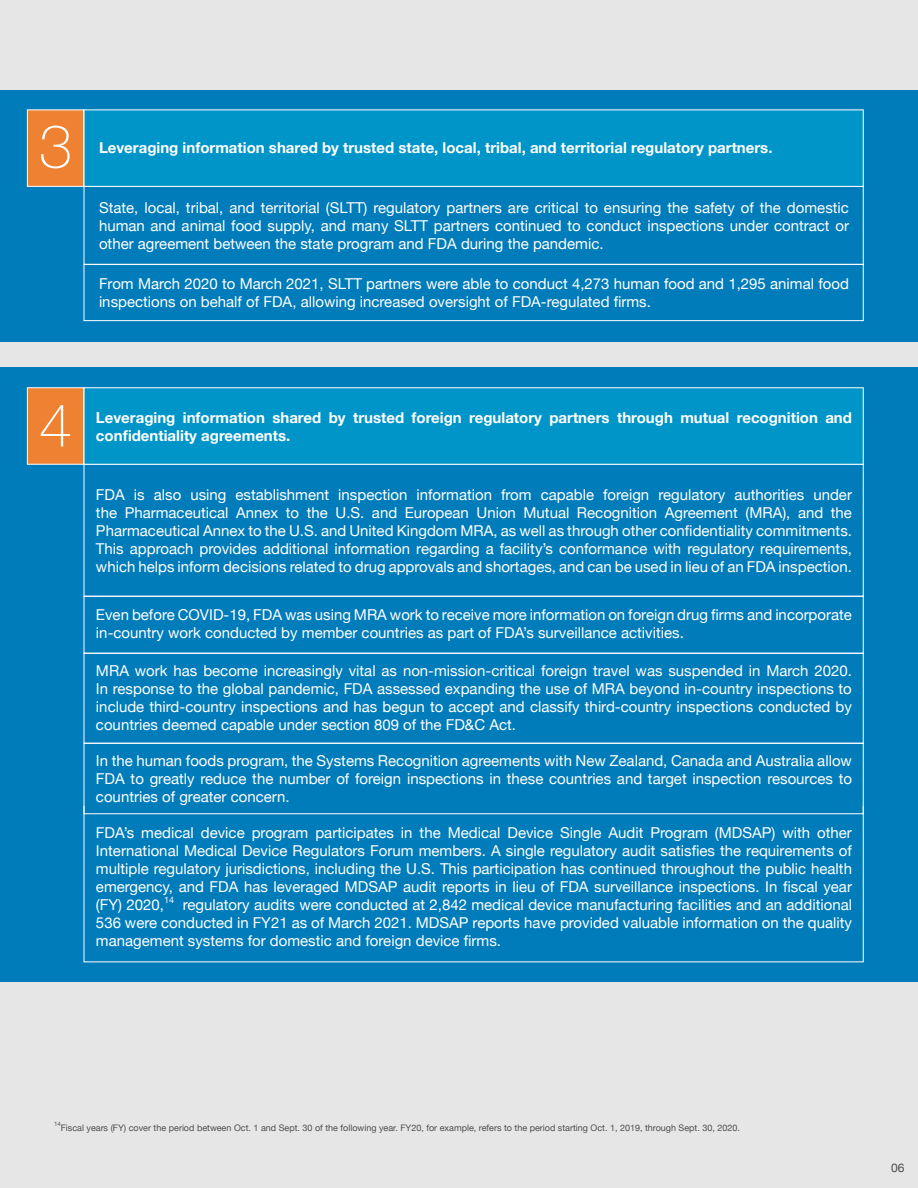
<style>
.page{position:relative;width:918px;height:1188px;background:#e6e6e6}
.page>*{position:absolute;margin:0;border:0;box-sizing:border-box;transform-origin:0 0}
.t1{font:100 60px "Helvetica Neue";color:#fff}
.t2{font:15px/18px "Helvetica Neue";color:#fff;text-align:justify}
.t3{font:700 15px/18px "Helvetica Neue";color:#fff}
.t4{font:12px "Helvetica Neue";color:#4d4d4d}
.t5{font:9px "Helvetica Neue";color:#4d4d4d}
.t6{font:9px "Helvetica Neue";color:#fff}
.t7{font:6px "Helvetica Neue";color:#4d4d4d}
</style>
<div class="page">
<div style="left:0;top:90px;width:918px;height:252px;background:#007cba"></div>
<div style="left:84px;top:110px;width:780px;height:77px;background:#0095c8;border:1px solid #fff"></div>
<div style="left:27px;top:110px;width:57px;height:77px;background:#ef8232;border:1px solid #fff"></div>
<div style="left:84px;top:264px;width:780px;height:57px;border:1px solid #fff"></div>
<div style="left:0;top:368px;width:918px;height:614px;background:#007cba"></div>
<div style="left:84px;top:387px;width:780px;height:78px;background:#0095c8;border:1px solid #fff"></div>
<div style="left:27px;top:387px;width:57px;height:78px;background:#ef8232;border:1px solid #fff"></div>
<div style="left:84px;top:596px;width:780px;height:58px;border:1px solid #fff"></div>
<div style="left:84px;top:653px;width:780px;height:91px;border:1px solid #fff"></div>
<div style="left:84px;top:743px;width:780px;height:71px;border:1px solid #fff"></div>
<p class="t1" style="left:39px;top:101px;width:35px">3</p>
<p class="t3" style="left:99px;top:139px;width:675px">Leveraging information shared by trusted state, local, tribal, and territorial regulatory partners.</p>
<p class="t2" style="left:99px;top:199px;width:752px">State, local, tribal, and territorial (SLTT) regulatory partners are critical to ensuring the safety of the domestic human and animal food supply, and many SLTT partners continued to conduct inspections under contract or other agreement between the state program and FDA during the pandemic.</p>
<p class="t2" style="left:99px;top:275px;width:751px">From March 2020 to March 2021, SLTT partners were able to conduct 4,273 human food and 1,295 animal food inspections on behalf of FDA, allowing increased oversight of FDA-regulated firms.</p>
<p class="t1" style="left:39px;top:380px;width:35px">4</p>
<p class="t3" style="left:96px;top:409px;width:758px">Leveraging information shared by trusted foreign regulatory partners through mutual recognition and confidentiality agreements.</p>
<p class="t2" style="left:96px;top:487px;width:758px">FDA is also using establishment inspection information from capable foreign regulatory authorities under the Pharmaceutical Annex to the U.S. and European Union Mutual Recognition Agreement (MRA), and the Pharmaceutical Annex to the U.S. and United Kingdom MRA, as well as through other confidentiality commitments.<br>This approach provides additional information regarding a facility’s conformance with regulatory requirements, which helps inform decisions related to drug approvals and shortages, and can be used in lieu of an FDA inspection.</p>
<p class="t2" style="left:96px;top:607px;width:758px">Even before COVID-19, FDA was using MRA work to receive more information on foreign drug firms and incorporate in-country work conducted by member countries as part of FDA’s surveillance activities.</p>
<p class="t2" style="left:96px;top:662px;width:758px">MRA work has become increasingly vital as non-mission-critical foreign travel was suspended in March 2020.<br>In response to the global pandemic, FDA assessed expanding the use of MRA beyond in-country inspections to include third-country inspections and has begun to accept and classify third-country inspections conducted by countries deemed capable under section 809 of the FD&amp;C Act.</p>
<p class="t2" style="left:96px;top:752px;width:758px">In the human foods program, the Systems Recognition agreements with New Zealand, Canada and Australia allow FDA to greatly reduce the number of foreign inspections in these countries and target inspection resources to countries of greater concern.</p>
<p class="t2" style="left:96px;top:825px;width:758px">FDA’s medical device program participates in the Medical Device Single Audit Program (MDSAP) with other International Medical Device Regulators Forum members. A single regulatory audit satisfies the requirements of multiple regulatory jurisdictions, including the U.S. This participation has continued throughout the public health emergency, and FDA has leveraged MDSAP audit reports in lieu of FDA surveillance inspections. In fiscal year (FY) 2020,</p>
<p class="t6" style="left:164px;top:893px;width:12px">14</p>
<p class="t2" style="left:96px;top:897px;width:758px;text-indent:87px">regulatory audits were conducted at 2,842 medical device manufacturing facilities and an additional 536 were conducted in FY21 as of March 2021. MDSAP reports have provided valuable information on the quality management systems for domestic and foreign device firms.</p>
<p class="t7" style="left:54px;top:1120px;width:8px">14</p>
<p class="t5" style="left:61px;top:1121px;width:681px">Fiscal years (FY) cover the period between Oct. 1 and Sept. 30 of the following year. FY20, for example, refers to the period starting Oct. 1, 2019, through Sept. 30, 2020.</p>
<p class="t4" style="left:891px;top:1160px;width:15px">06</p>
</div>
